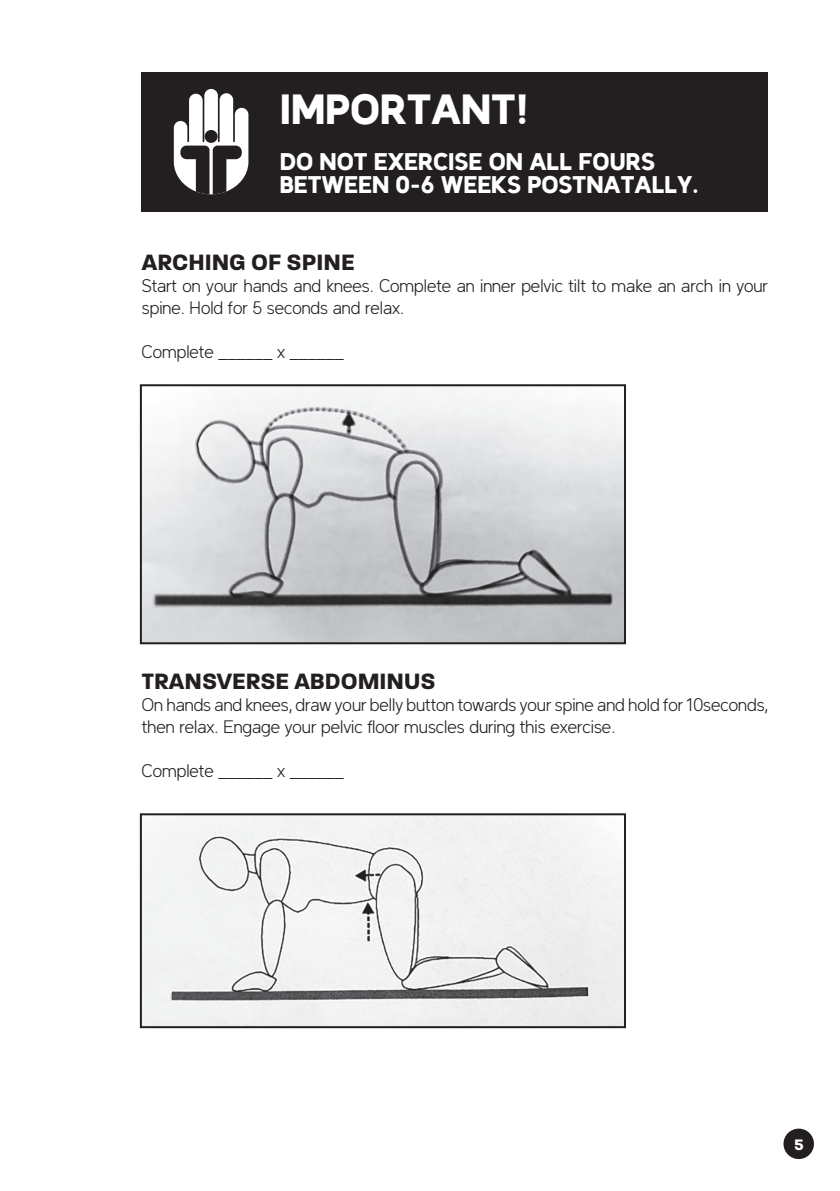
<style>
.page{position:relative;width:840px;height:1191px;background:#fff}
.page>*{position:absolute;margin:0;border:0;box-sizing:border-box;transform-origin:0 0}
.t1{font:800 42px "Latinka";color:#fff}
.t2{font:800 24px/22.8px "Latinka";color:#fff}
.t3{font:700 24px "Paralucent";color:#231f20}
.t4{font:300 18px/22px "Latinka";color:#231f20}
.t5{font:700 16.4px "Paralucent";color:#fff}
</style>
<div class="page">
<div style="left:783px;top:1128px;width:30px;height:31px;background:#231f20;border-radius:50%"></div>
<img style="left:143px;top:387px;width:479px;height:254px">
<div style="left:140px;top:384px;width:485px;height:260px;border:2px solid #231f20"></div>
<img style="left:143px;top:816px;width:479px;height:209px">
<div style="left:140px;top:813px;width:485px;height:215px;border:2px solid #231f20"></div>
<div style="left:142px;top:72px;width:625px;height:139px;background:#231f20"></div>
<svg style="left:174px;top:89px;width:74px;height:105px"></svg>
<h1 class="t1" style="left:279px;top:77px;width:251px">IMPORTANT!</h1>
<h2 class="t2" style="left:279px;top:148px;width:420px">DO NOT EXERCISE ON ALL FOURS<br>BETWEEN 0-6 WEEKS POSTNATALLY.</h2>
<h2 class="t3" style="left:142px;top:248px;width:214px">ARCHING OF SPINE</h2>
<p class="t4" style="left:142px;top:274px;width:627px">Start on your hands and knees. Complete an inner pelvic tilt to make an arch in your spine. Hold for 5 seconds and relax.</p>
<p class="t4" style="left:142px;top:340px;width:203px">Complete ______ x ______</p>
<h2 class="t3" style="left:142px;top:667px;width:295px">TRANSVERSE ABDOMINUS</h2>
<p class="t4" style="left:142px;top:692px;width:627px">On hands and knees, draw your belly button towards your spine and hold for 10seconds, then relax. Engage your pelvic floor muscles during this exercise.</p>
<p class="t4" style="left:142px;top:758px;width:203px">Complete ______ x ______</p>
<p class="t5" style="left:793px;top:1134px;width:11px">5</p>
</div>
